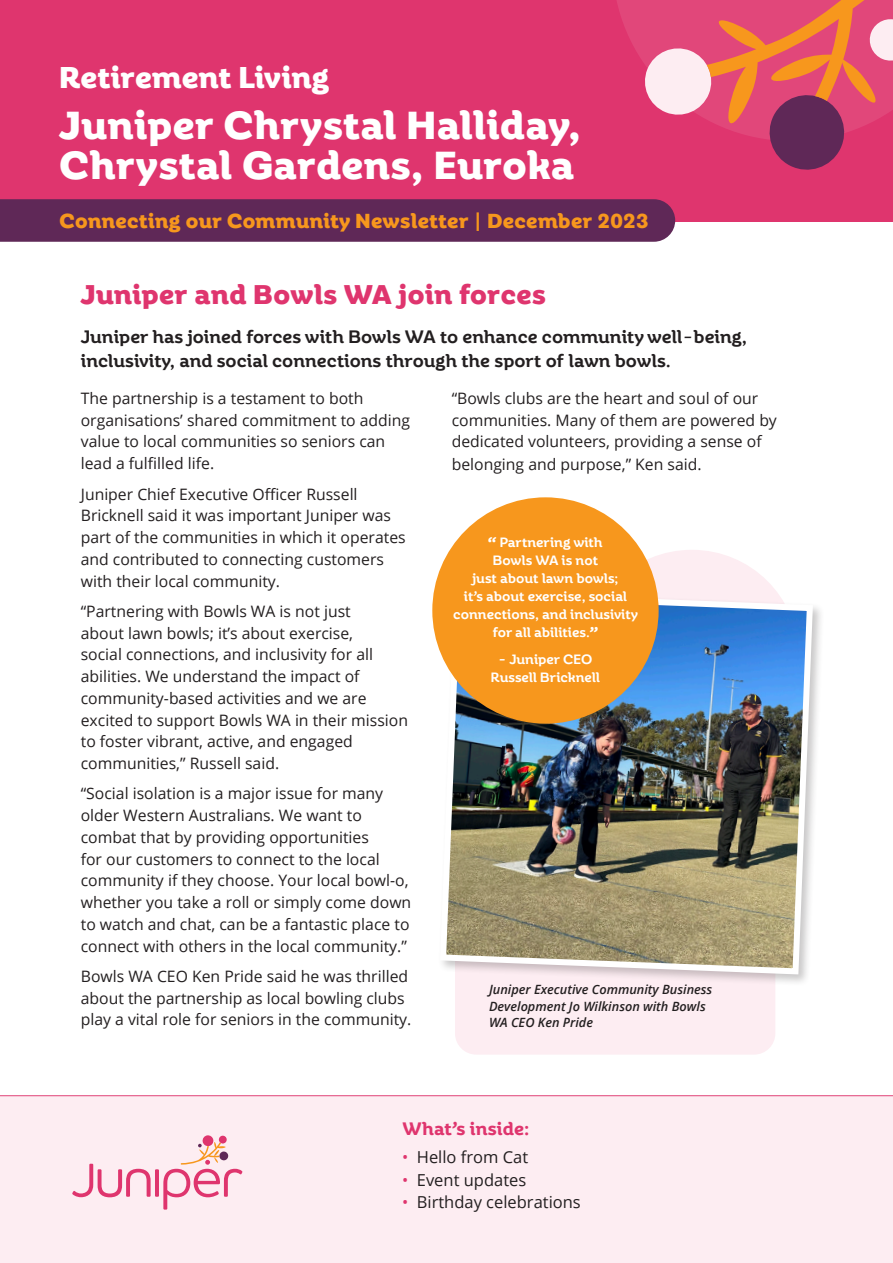
<style>
.page{position:relative;width:893px;height:1263px;background:#fff}
.page>*{position:absolute;margin:0;border:0;box-sizing:border-box;transform-origin:0 0}
.Heading_2{font:700 39px/40.5px "Rhetoric";letter-spacing:.02em;color:#fff}
.Heading_2-2{font:700 30px "Rhetoric";letter-spacing:.01em;color:#fff}
.Heading_1{font:700 27px "Rhetoric";letter-spacing:.02em;color:#df356e}
.Heading_1-2{font:700 20.25px "Rhetoric";letter-spacing:.02em;color:#f7971d}
.BODY_11pt{font:500 18px/24px "Rhetoric";color:#231f20}
.Heading_3{font:600 18px "Rhetoric";letter-spacing:.01em;color:#df356e}
.Heading_3-2{font:16.5px "Open Sans";color:#231f20}
.BODY_11pt-2{font:15.75px/21.8px "Open Sans";color:#231f20}
.BODY_11pt-3{font:500 13.5px/18px "Rhetoric";color:#fff;text-align:center}
.BODY_11pt-4{font:italic 600 12.75px/16.5px "Open Sans";color:#231f20}
.s1{font-weight:700}
.s2{color:#df356e}
</style>
<div class="page">
<div style="left:455px;top:987px;width:320px;height:67px;background:#fdedf2"></div>
<div style="left:585px;top:550px;width:213px;height:210px;background:#fdedf2;border-radius:50%"></div>
<div style="left:0;top:1097px;width:893px;height:166px;background:#fdedf2"></div>
<hr style="left:0;top:1095px;width:893px;height:1px;background:#df356e">
<div style="left:0;top:0;width:893px;height:221px;background:#df356e"></div>
<div style="left:0;top:199px;width:675px;height:43px;background:#5f2857"></div>
<svg style="left:72px;top:1164px;width:79px;height:33px"></svg>
<hr style="left:155px;top:1169px;width:4px;height:28px;background:#df356e">
<svg style="left:163px;top:1135px;width:79px;height:74px"></svg>
<div style="left:219px;top:1135px;width:8px;height:9px;background:#df356e;border-radius:50%"></div>
<svg style="left:617px;top:0;width:276px;height:170px"></svg>
<div style="left:438px;top:589px;width:387px;height:398px;background:#231f20;opacity:.25"></div>
<img style="left:437px;top:589px;width:379px;height:388px">
<div style="left:432px;top:497px;width:227px;height:227px;background:#f7971d;border-radius:50%"></div>
<p class="Heading_2-2" style="left:60px;top:59px;width:271px">Retirement Living</p>
<p class="Heading_2" style="left:60px;top:104px;width:522px">Juniper Chrystal Halliday,<br>Chrystal Gardens, Euroka</p>
<p class="Heading_1-2" style="left:60px;top:208px;width:591px">Connecting our Community Newsletter | December 2023</p>
<p class="Heading_1" style="left:81px;top:278px;width:466px">Juniper and Bowls WA join forces</p>
<p class="BODY_11pt" style="left:81px;top:324px;width:667px">Juniper has joined forces with Bowls WA to enhance community well-being, inclusivity, and social connections through the sport of lawn bowls.</p>
<p class="BODY_11pt-2" style="left:81px;top:387px;width:331px">The partnership is a testament to both organisations’ shared commitment to adding value to local communities so seniors can lead a fulfilled life.</p>
<p class="BODY_11pt-2" style="left:81px;top:482px;width:326px">Juniper Chief Executive Officer Russell Bricknell said it was important Juniper was part of the communities in which it operates and contributed to connecting customers with their local community.</p>
<p class="BODY_11pt-2" style="left:81px;top:600px;width:329px">“Partnering with Bowls WA is not just<br>about lawn bowls; it’s about exercise,<br>social connections, and inclusivity for all abilities. We understand the impact of community-based activities and we are excited to support Bowls WA in their mission to foster vibrant, active, and engaged communities,” Russell said.</p>
<p class="BODY_11pt-2" style="left:81px;top:782px;width:332px">“Social isolation is a major issue for many older Western Australians. We want to combat that by providing opportunities<br>for our customers to connect to the local community if they choose. Your local bowl-o, whether you take a roll or simply come down to watch and chat, can be a fantastic place to connect with others in the local community.”</p>
<p class="BODY_11pt-2" style="left:81px;top:965px;width:332px">Bowls WA CEO Ken Pride said he was thrilled about the partnership as local bowling clubs play a vital role for seniors in the community.</p>
<p class="BODY_11pt-2" style="left:452px;top:387px;width:327px">“Bowls clubs are the heart and soul of our communities. Many of them are powered by dedicated volunteers, providing a sense of belonging and purpose,” Ken said.</p>
<p class="BODY_11pt-3" style="left:453px;top:533px;width:186px"><span class="s1">“</span> Partnering with<br>Bowls WA is not<br>just about lawn bowls;<br>it’s about exercise, social connections, and inclusivity for all abilities.<span class="s1">”</span></p>
<p class="BODY_11pt-3" style="left:491px;top:650px;width:111px"><span class="s1">-</span> Juniper CEO<br>Russell Bricknell</p>
<p class="BODY_11pt-4" style="left:489px;top:981px;width:225px">Juniper Executive Community Business<br>Development Jo Wilkinson with Bowls<br>WA CEO Ken Pride</p>
<p class="Heading_3" style="left:402px;top:1117px;width:129px">What’s inside:</p>
<p class="Heading_3-2" style="left:402px;top:1146px;width:128px"><span class="s2">•</span> Hello from Cat</p>
<p class="Heading_3-2" style="left:402px;top:1168px;width:126px"><span class="s2">•</span> Event updates</p>
<p class="Heading_3-2" style="left:402px;top:1191px;width:180px"><span class="s2">•</span> Birthday celebrations</p>
</div>
